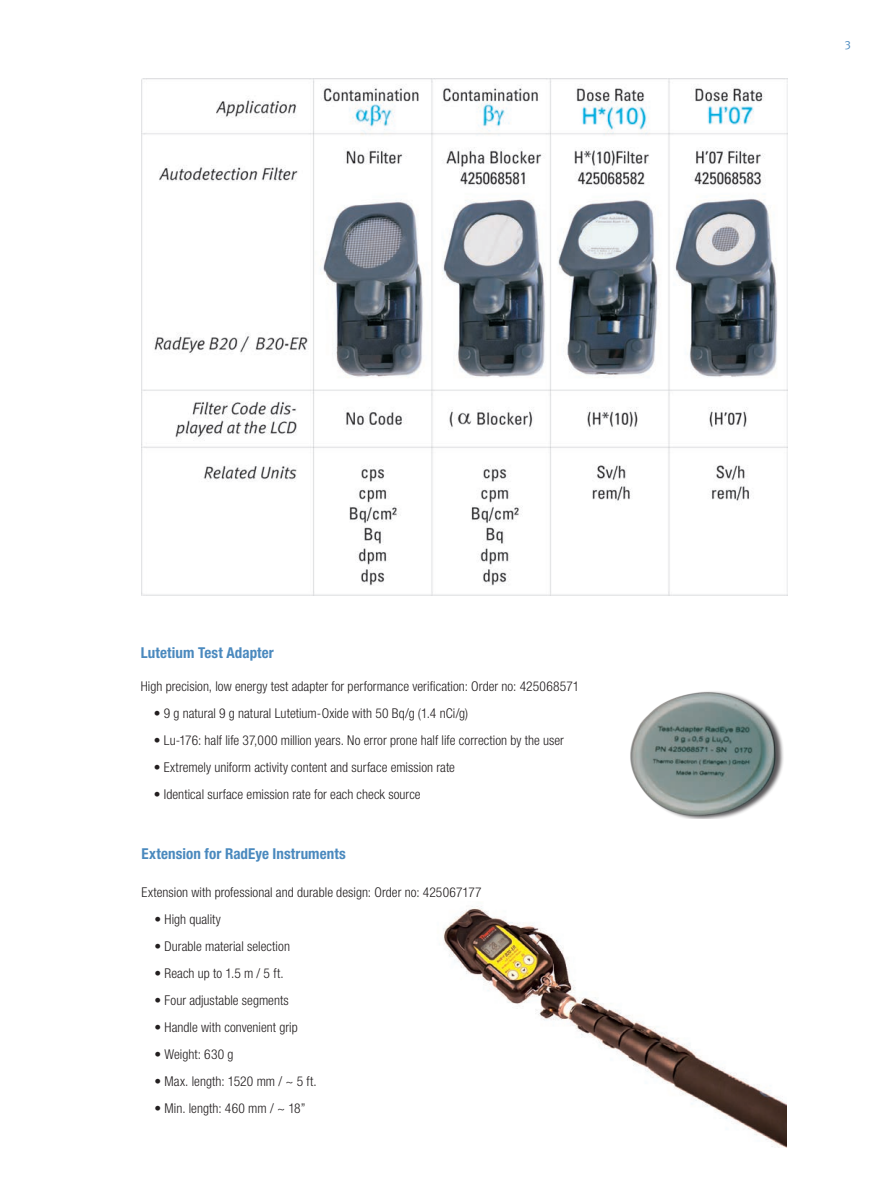
<style>
.page{position:relative;width:891px;height:1188px;background:#fff}
.page>*{position:absolute;margin:0;border:0;box-sizing:border-box;transform-origin:0 0}
.t1{font:700 condensed 15px "Helvetica Neue LT Std";letter-spacing:.005em;color:#4a89be}
.t2{font:300 condensed 13.5px "Helvetica Neue LT Std";letter-spacing:.005em;color:#231f20}
.t3{font:12px "Meta Normal LF";color:#4a89be}
</style>
<div class="page">
<img style="left:142px;top:79px;width:645px;height:517px">
<img style="left:630px;top:691px;width:154px;height:127px">
<img style="left:443px;top:906px;width:344px;height:242px">
<p class="t1" style="left:141px;top:643px;width:135px">Lutetium Test Adapter</p>
<p class="t2" style="left:141px;top:679px;width:440px">High precision, low energy test adapter for performance verification: Order no: 425068571</p>
<p class="t2" style="left:154px;top:706px;width:316px">• 9 g natural 9 g natural Lutetium-Oxide with 50 Bq/g (1.4 nCi/g)</p>
<p class="t2" style="left:154px;top:733px;width:412px">• Lu-176: half life 37,000 million years. No error prone half life correction by the user</p>
<p class="t2" style="left:154px;top:760px;width:303px">• Extremely uniform activity content and surface emission rate</p>
<p class="t2" style="left:154px;top:787px;width:268px">• Identical surface emission rate for each check source</p>
<p class="t1" style="left:142px;top:845px;width:206px">Extension for RadEye Instruments</p>
<p class="t2" style="left:142px;top:884px;width:342px">Extension with professional and durable design: Order no: 425067177</p>
<p class="t2" style="left:155px;top:911px;width:68px">• High quality</p>
<p class="t2" style="left:155px;top:938px;width:137px">• Durable material selection</p>
<p class="t2" style="left:155px;top:965px;width:131px">• Reach up to 1.5 m / 5 ft.</p>
<p class="t2" style="left:155px;top:992px;width:136px">• Four adjustable segments</p>
<p class="t2" style="left:155px;top:1019px;width:145px">• Handle with convenient grip</p>
<p class="t2" style="left:155px;top:1046px;width:81px">• Weight: 630 g</p>
<p class="t2" style="left:155px;top:1073px;width:164px">• Max. length: 1520 mm / ~ 5 ft.</p>
<p class="t2" style="left:155px;top:1100px;width:153px">• Min. length: 460 mm / ~ 18”</p>
<p class="t3" style="left:845px;top:38px;width:8px">3</p>
</div>
